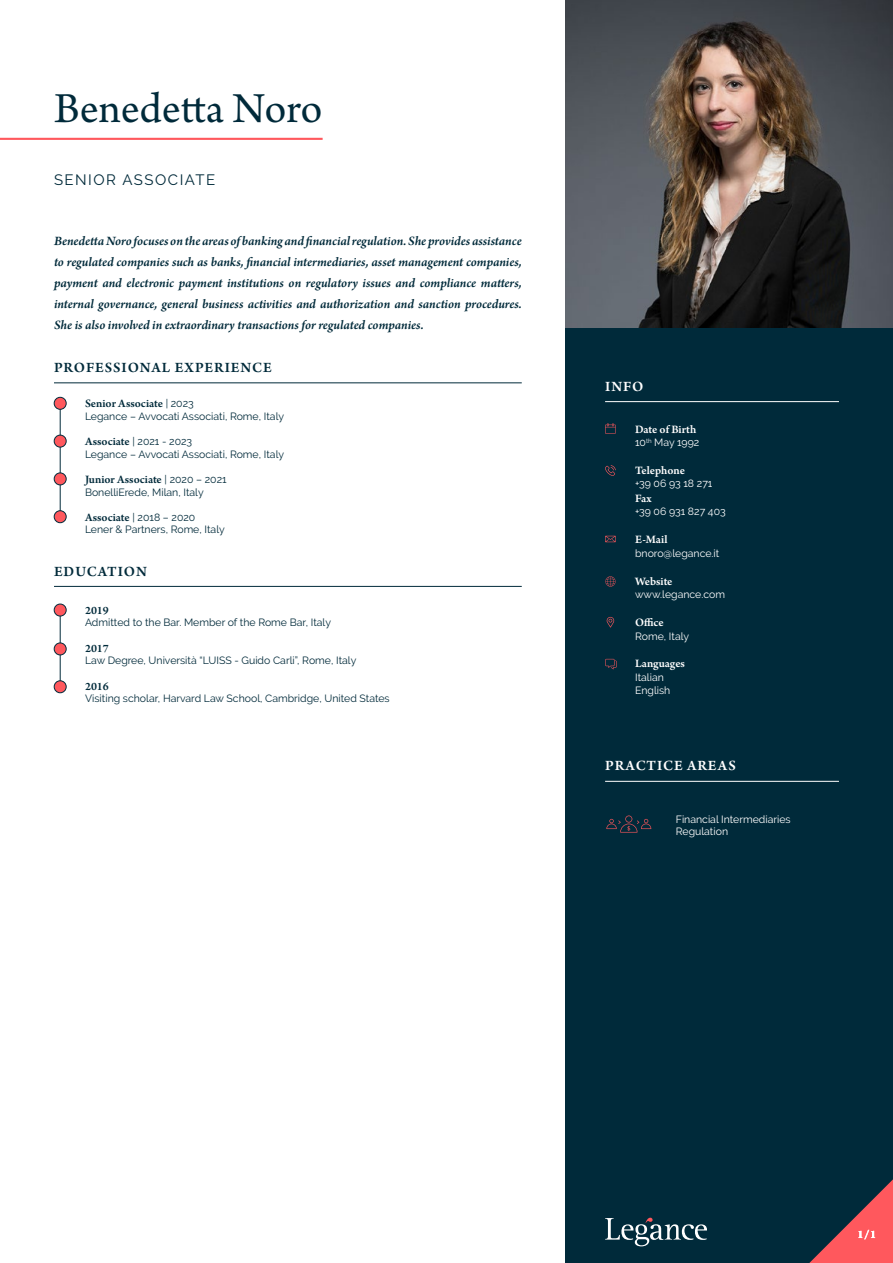
<style>
.page{position:relative;width:893px;height:1263px;background:#fff}
.page>*{position:absolute;margin:0;border:0;box-sizing:border-box;transform-origin:0 0}
.t1{font:45px "Arno Pro";letter-spacing:-.005em;color:#002a3a}
.t2{font:600 15px "Arno Pro";letter-spacing:.06em;color:#002a3a}
.t3{font:600 15px "Arno Pro";letter-spacing:.06em;color:#fff}
.t4{font:15px "Raleway";letter-spacing:.1em;color:#002a3a}
.t5{font:italic 600 13.5px/21px "Arno Pro";letter-spacing:-.005em;color:#002a3a;text-align:justify}
.t6{font:600 12px "Arno Pro";color:#002a3a}
.t7{font:600 12px "Arno Pro";letter-spacing:-.005em;color:#fff}
.t8{font:10.5px/12.6px "Raleway";color:#002a3a}
.t9{font:10.5px/13.5px "Raleway";color:#fff}
.s1{font-family:"Raleway";font-weight:400;font-size:10.5px}
.s2{font-family:"Arno Pro";font-weight:600;font-size:12px}
</style>
<div class="page">
<div style="left:566px;top:0;width:327px;height:1263px;background:#002a3a"></div>
<svg style="left:605px;top:1218px;width:102px;height:28px"></svg>
<svg style="left:809px;top:1179px;width:84px;height:84px"></svg>
<hr style="left:60px;top:405px;width:1px;height:112px;background:#002a3a">
<hr style="left:60px;top:610px;width:1px;height:77px;background:#002a3a">
<div style="left:54px;top:435px;width:12px;height:12px;background:#ff585d;border-radius:50%"></div>
<div style="left:54px;top:435px;width:12px;height:12px;border:1px solid #002a3a;border-radius:50%"></div>
<div style="left:54px;top:473px;width:12px;height:12px;background:#ff585d;border-radius:50%"></div>
<div style="left:54px;top:473px;width:12px;height:12px;border:1px solid #002a3a;border-radius:50%"></div>
<div style="left:54px;top:511px;width:12px;height:12px;background:#ff585d;border-radius:50%"></div>
<div style="left:54px;top:510px;width:12px;height:13px;border:1px solid #002a3a;border-radius:50%"></div>
<div style="left:54px;top:643px;width:12px;height:12px;background:#ff585d;border-radius:50%"></div>
<div style="left:54px;top:643px;width:12px;height:12px;border:1px solid #002a3a;border-radius:50%"></div>
<div style="left:54px;top:681px;width:12px;height:12px;background:#ff585d;border-radius:50%"></div>
<div style="left:54px;top:680px;width:12px;height:13px;border:1px solid #002a3a;border-radius:50%"></div>
<hr style="left:54px;top:383px;width:468px;height:1px;background:#002a3a">
<hr style="left:54px;top:586px;width:468px;height:1px;background:#002a3a">
<div style="left:54px;top:604px;width:12px;height:12px;background:#ff585d;border-radius:50%"></div>
<div style="left:54px;top:604px;width:12px;height:12px;border:1px solid #002a3a;border-radius:50%"></div>
<div style="left:54px;top:397px;width:12px;height:12px;background:#ff585d;border-radius:50%"></div>
<div style="left:54px;top:397px;width:12px;height:12px;border:1px solid #002a3a;border-radius:50%"></div>
<hr style="left:605px;top:401px;width:234px;height:1px;background:#fff">
<hr style="left:605px;top:781px;width:234px;height:1px;background:#fff">
<svg style="left:606px;top:815px;width:45px;height:17px"></svg>
<svg style="left:607px;top:617px;width:7px;height:10px"></svg>
<svg style="left:605px;top:536px;width:11px;height:6px"></svg>
<svg style="left:605px;top:465px;width:11px;height:11px"></svg>
<svg style="left:605px;top:576px;width:11px;height:11px"></svg>
<svg style="left:605px;top:423px;width:11px;height:11px"></svg>
<svg style="left:605px;top:659px;width:12px;height:10px"></svg>
<img style="left:566px;top:0;width:327px;height:327px">
<hr style="left:0;top:138px;width:323px;height:2px;background:#ff585d">
<h1 class="t1" style="left:54px;top:83px;width:270px">Benedetta Noro</h1>
<p class="t4" style="left:54px;top:171px;width:163px">SENIOR ASSOCIATE</p>
<p class="t5" style="left:54px;top:231px;width:469px">Benedetta Noro focuses on the areas of banking and financial regulation. She provides assistance to regulated companies such as banks, financial intermediaries, asset management companies, payment and electronic payment institutions on regulatory issues and compliance matters, internal governance, general business activities and authorization and sanction procedures.<br>She is also involved in extraordinary transactions for regulated companies.</p>
<p class="t2" style="left:54px;top:359px;width:219px">PROFESSIONAL EXPERIENCE</p>
<p class="t6" style="left:85px;top:396px;width:110px">Senior Associate <span class="s1">| 2023</span></p>
<p class="t8" style="left:85px;top:410px;width:201px">Legance – Avvocati Associati, Rome, Italy</p>
<p class="t8" style="left:85px;top:435px;width:201px"><span class="s2">Associate</span> | 2021 - 2023<br>Legance – Avvocati Associati, Rome, Italy</p>
<p class="t6" style="left:85px;top:472px;width:143px">Junior Associate <span class="s1">| 2020 – 2021</span></p>
<p class="t8" style="left:85px;top:485px;width:120px">BonelliErede, Milan, Italy</p>
<p class="t8" style="left:85px;top:511px;width:141px"><span class="s2">Associate</span> | 2018 – 2020<br>Lener &amp; Partners, Rome, Italy</p>
<p class="t2" style="left:54px;top:562px;width:94px">EDUCATION</p>
<p class="t6" style="left:85px;top:603px;width:25px">2019</p>
<p class="t8" style="left:85px;top:616px;width:247px">Admitted to the Bar. Member of the Rome Bar, Italy</p>
<p class="t6" style="left:85px;top:641px;width:25px">2017</p>
<p class="t8" style="left:85px;top:654px;width:273px">Law Degree, Università “LUISS - Guido Carli”, Rome, Italy</p>
<p class="t6" style="left:85px;top:679px;width:25px">2016</p>
<p class="t8" style="left:85px;top:692px;width:306px">Visiting scholar, Harvard Law School, Cambridge, United States</p>
<p class="t3" style="left:605px;top:378px;width:40px">INFO</p>
<p class="t7" style="left:635px;top:422px;width:63px">Date of Birth</p>
<p class="t9" style="left:635px;top:436px;width:66px">10<sup>th</sup> May 1992</p>
<p class="t7" style="left:635px;top:463px;width:51px">Telephone</p>
<p class="t9" style="left:635px;top:477px;width:79px">+39 06 93 18 271</p>
<p class="t7" style="left:635px;top:491px;width:18px">Fax</p>
<p class="t9" style="left:635px;top:505px;width:92px">+39 06 931 827 403</p>
<p class="t7" style="left:635px;top:533px;width:34px">E-Mail</p>
<p class="t9" style="left:635px;top:546px;width:86px">bnoro@legance.it</p>
<p class="t7" style="left:635px;top:574px;width:39px">Website</p>
<p class="t9" style="left:635px;top:588px;width:91px">www.legance.com</p>
<p class="t7" style="left:635px;top:615px;width:30px">Office</p>
<p class="t9" style="left:635px;top:629px;width:56px">Rome, Italy</p>
<p class="t7" style="left:635px;top:657px;width:51px">Languages</p>
<p class="t9" style="left:635px;top:670px;width:37px">Italian<br>English</p>
<p class="t3" style="left:605px;top:757px;width:132px">PRACTICE AREAS</p>
<p class="t9" style="left:676px;top:813px;width:116px;line-height:12.6px">Financial Intermediaries<br>Regulation</p>
<p class="t7" style="left:857px;top:1228px;width:20px">1/1</p>
</div>
